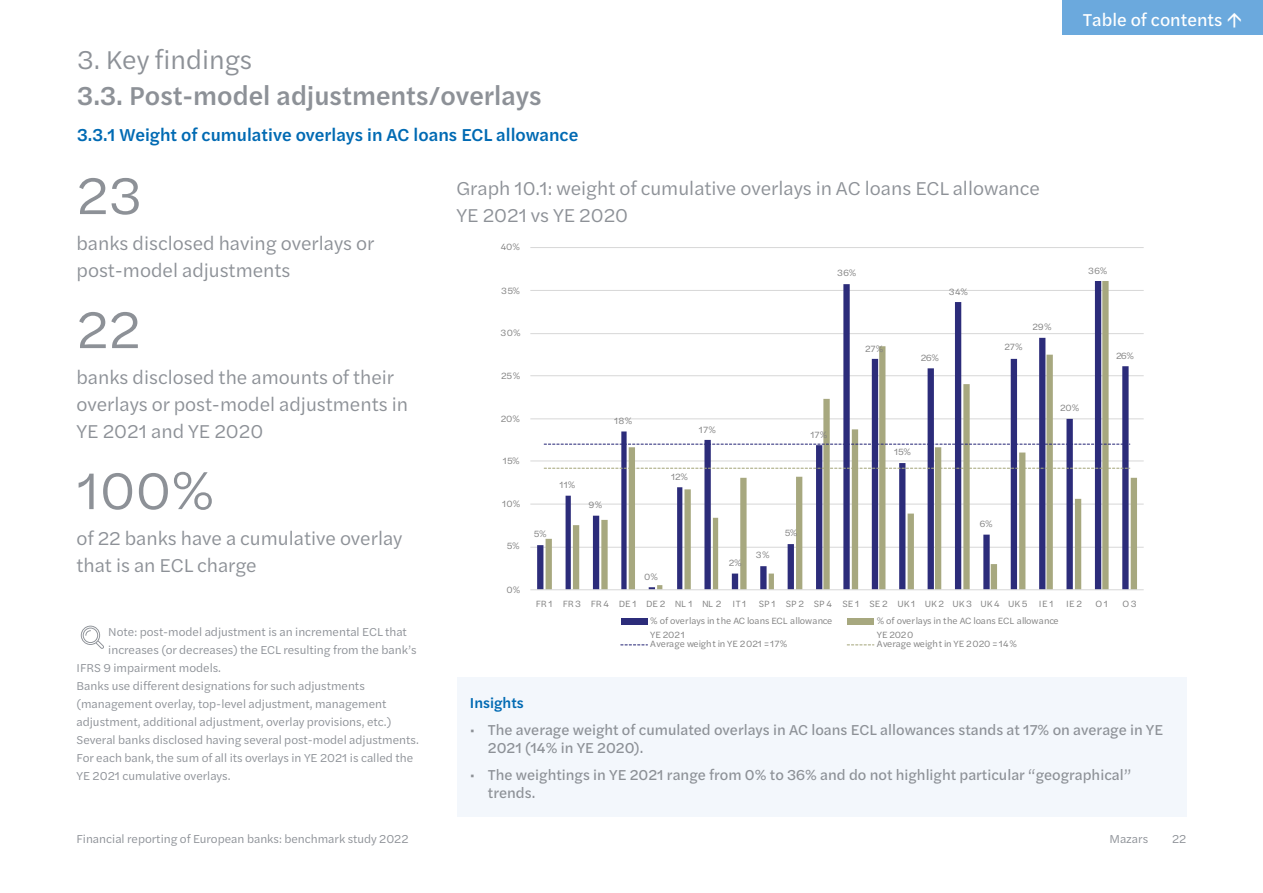
<style>
.page{position:relative;width:1263px;height:893px;background:#fff}
.page>*{position:absolute;margin:0;border:0;box-sizing:border-box;transform-origin:0 0}
.t1{font:54px "Halyard Text";color:#8d9197}
.t2{font:500 27px "Halyard Text";color:#8d9197}
.t3{font:27px "Halyard Text";color:#8d9197}
.t4{font:19.5px/27px "Halyard Text";color:#8d9197}
.t5{font:500 18px "Halyard Text";color:#006ab3}
.t6{font:18px "Halyard Text";color:#fff}
.t7{font:15px/18px "Halyard Text";color:#8d9197}
.t8{font:500 15px "Halyard Text";color:#006ab3}
.t9{font:12px "Halyard Text";color:#8d9197}
.t10{font:9.45px/13.6px "Halyard Text";letter-spacing:-.005em;color:#7f7f7f}
.s1{font-style:inherit}
</style>
<div class="page">
<div style="left:1062px;top:0;width:201px;height:34px;background:#6ba9dd"></div>
<svg style="left:81px;top:626px;width:23px;height:23px"></svg>
<hr style="left:530px;top:547px;width:613px;height:1px;background:#d9d9d9">
<hr style="left:530px;top:504px;width:613px;height:1px;background:#d9d9d9">
<hr style="left:530px;top:460px;width:613px;height:1px;background:#d9d9d9">
<hr style="left:530px;top:418px;width:613px;height:1px;background:#d9d9d9">
<hr style="left:530px;top:375px;width:613px;height:1px;background:#d9d9d9">
<hr style="left:530px;top:333px;width:613px;height:1px;background:#d9d9d9">
<hr style="left:530px;top:290px;width:613px;height:1px;background:#d9d9d9">
<hr style="left:530px;top:247px;width:613px;height:1px;background:#d9d9d9">
<svg style="left:546px;top:281px;width:591px;height:308px"></svg>
<hr style="left:530px;top:589px;width:613px;height:1px;background:#d9d9d9">
<svg style="left:544px;top:444px;width:586px;height:1px"></svg>
<svg style="left:544px;top:468px;width:586px;height:1px"></svg>
<div style="left:621px;top:618px;width:26px;height:6px;background:#2c2c7a"></div>
<div style="left:847px;top:618px;width:27px;height:6px;background:#a7a87f"></div>
<svg style="left:620px;top:644px;width:28px;height:1px"></svg>
<svg style="left:847px;top:644px;width:27px;height:1px"></svg>
<div style="left:457px;top:677px;width:730px;height:139px;background:#f3f7fc"></div>
<h2 class="t3" style="left:77px;top:40px;width:177px">3. Key findings</h2>
<h2 class="t2" style="left:77px;top:76px;width:466px">3.3. Post-model adjustments/overlays</h2>
<h3 class="t5" style="left:77px;top:122px;width:503px">3.3.1 Weight of cumulative overlays in AC loans ECL allowance</h3>
<h1 class="t1" style="left:77px;top:157px;width:67px">23</h1>
<h3 class="t4" style="left:77px;top:229px;width:299px">banks disclosed having overlays or post-model adjustments</h3>
<h1 class="t1" style="left:77px;top:291px;width:66px">22</h1>
<h3 class="t4" style="left:77px;top:363px;width:333px">banks disclosed the amounts of their overlays or post-model adjustments in<br>YE 2021 and YE 2020</h3>
<h1 class="t1" style="left:77px;top:452px;width:139px">100%</h1>
<h3 class="t4" style="left:77px;top:524px;width:327px">of 22 banks have a cumulative overlay that is an ECL charge</h3>
<h3 class="t4" style="left:456px;top:174px;width:585px">Graph 10.1: weight of cumulative overlays in AC loans ECL allowance<br>YE 2021 vs YE 2020</h3>
<p class="t10" style="left:501px;top:240px;width:21px">40%</p>
<p class="t10" style="left:837px;top:265px;width:21px">36%</p>
<p class="t10" style="left:501px;top:283px;width:21px">35%</p>
<p class="t10" style="left:949px;top:284px;width:21px">34%</p>
<p class="t10" style="left:1032px;top:320px;width:21px">29%</p>
<p class="t10" style="left:500px;top:325px;width:22px">30%</p>
<p class="t10" style="left:1004px;top:340px;width:20px">27%</p>
<p class="t10" style="left:865px;top:341px;width:20px">27%</p>
<p class="t10" style="left:921px;top:350px;width:20px">26%</p>
<p class="t10" style="left:501px;top:368px;width:21px">25%</p>
<p class="t10" style="left:501px;top:411px;width:21px">20%</p>
<p class="t10" style="left:614px;top:414px;width:20px">18%</p>
<p class="t10" style="left:699px;top:422px;width:19px">17%</p>
<p class="t10" style="left:810px;top:427px;width:19px">17%</p>
<p class="t10" style="left:894px;top:444px;width:19px">15%</p>
<p class="t10" style="left:503px;top:454px;width:19px">15%</p>
<p class="t10" style="left:671px;top:469px;width:19px">12%</p>
<p class="t10" style="left:559px;top:478px;width:17px">11%</p>
<p class="t10" style="left:502px;top:497px;width:20px">10%</p>
<p class="t10" style="left:588px;top:498px;width:15px">9%</p>
<p class="t10" style="left:980px;top:517px;width:14px">6%</p>
<p class="t10" style="left:785px;top:525px;width:14px">5%</p>
<p class="t10" style="left:534px;top:526px;width:14px">5%</p>
<p class="t10" style="left:507px;top:539px;width:14px">5%</p>
<p class="t10" style="left:756px;top:547px;width:15px">3%</p>
<p class="t10" style="left:729px;top:556px;width:14px">2%</p>
<p class="t10" style="left:644px;top:569px;width:15px">0%</p>
<p class="t10" style="left:506px;top:582px;width:15px">0%</p>
<h3 class="t6" style="left:1083px;top:6px;width:141px">Table of contents</h3>
<p class="t10" style="left:1088px;top:263px;width:21px">36%</p>
<p class="t10" style="left:1060px;top:401px;width:21px">20%</p>
<p class="t10" style="left:1116px;top:348px;width:20px">26%</p>
<p class="t9" style="left:108px;top:623px;width:300px">Note: post-model adjustment is an incremental ECL that</p>
<p class="t9" style="left:108px;top:641px;width:310px">increases (or decreases) the ECL resulting from the bank’s</p>
<p class="t9" style="left:77px;top:659px;width:146px">IFRS 9 impairment models.</p>
<p class="t9" style="left:77px;top:677px;width:290px">Banks use different designations for such adjustments</p>
<p class="t9" style="left:77px;top:695px;width:311px">(management overlay, top-level adjustment, management</p>
<p class="t9" style="left:77px;top:713px;width:316px">adjustment, additional adjustment, overlay provisions, etc.)</p>
<p class="t9" style="left:77px;top:731px;width:344px">Several banks disclosed having several post-model adjustments.</p>
<p class="t9" style="left:77px;top:749px;width:338px">For each bank, the sum of all its overlays in YE 2021 is called the</p>
<p class="t9" style="left:77px;top:767px;width:156px">YE 2021 cumulative overlays.</p>
<p class="t10" style="left:536px;top:597px;width:212px">FR 1 FR 3 FR 4 DE 1 DE 2 NL 1 NL 2 IT 1</p>
<p class="t10" style="left:759px;top:597px;width:296px">SP 1 SP 2 SP 4 SE 1 SE 2 UK 1 UK 2 UK 3 UK 4 UK 5 IE 1</p>
<p class="t10" style="left:1066px;top:597px;width:18px">IE 2</p>
<p class="t10" style="left:1095px;top:597px;width:14px">O 1</p>
<p class="t10" style="left:1122px;top:597px;width:16px">O 3</p>
<p class="t10" style="left:650px;top:614px;width:183px">% of overlays in the AC loans ECL allowance<br>YE 2021</p>
<p class="t10" style="left:877px;top:614px;width:183px">% of overlays in the AC loans ECL allowance<br>YE 2020</p>
<p class="t10" style="left:650px;top:637px;width:139px">Average weight in YE 2021 = 17%</p>
<p class="t10" style="left:877px;top:637px;width:142px">Average weight in YE 2020 = 14%</p>
<p class="t8" style="left:470px;top:692px;width:55px">Insights</p>
<p class="t7" style="left:488px;top:720px;width:677px;text-indent:-18px"><span class="s1">•</span> The average weight of cumulated overlays in AC loans ECL allowances stands at 17% on average in YE<br>2021 (14% in YE 2020).</p>
<p class="t7" style="left:488px;top:765px;width:645px;text-indent:-18px"><span class="s1">•</span> The weightings in YE 2021 range from 0% to 36% and do not highlight particular “geographical” trends.</p>
<p class="t9" style="left:77px;top:830px;width:333px">Financial reporting of European banks: benchmark study 2022</p>
<p class="t9" style="left:1109px;top:830px;width:40px">Mazars</p>
<p class="t9" style="left:1172px;top:830px;width:16px">22</p>
</div>
